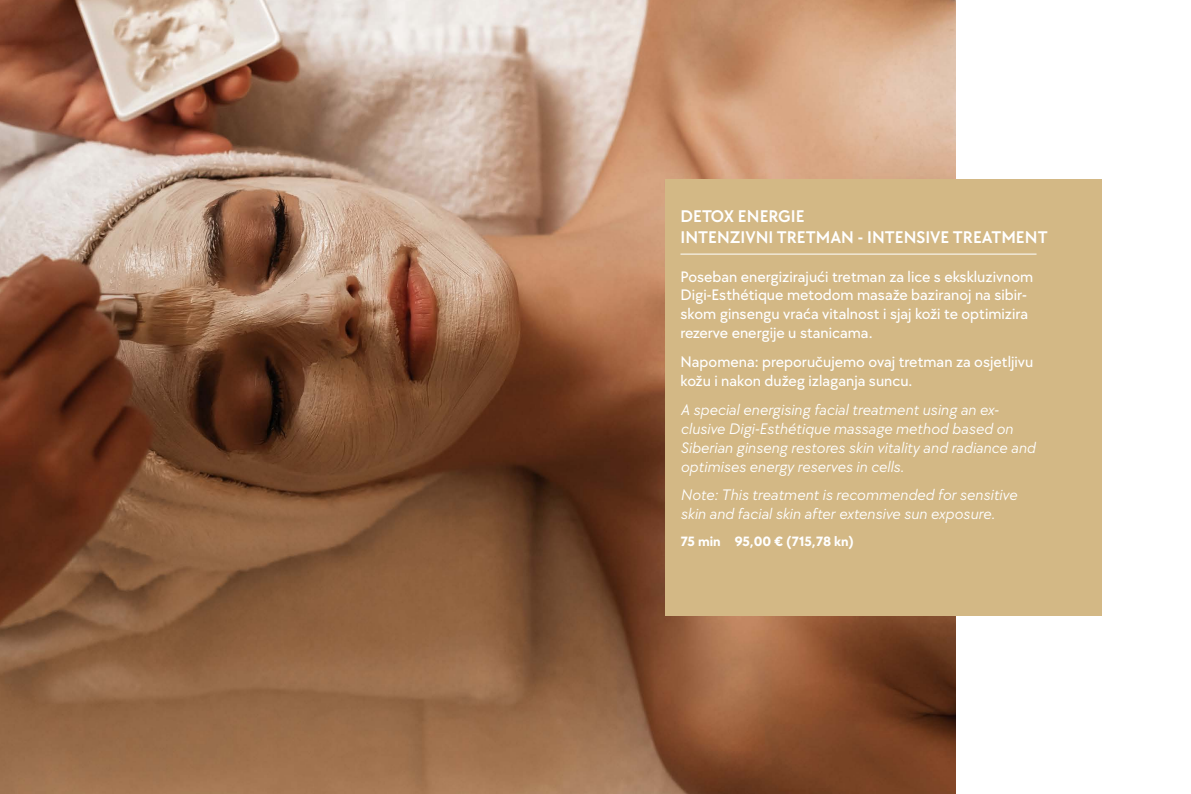
<style>
.page{position:relative;width:1191px;height:794px;background:#fff}
.page>*{position:absolute;margin:0;border:0;box-sizing:border-box;transform-origin:0 0}
.t1{font:600 17.5px/21px "TT Chocolates";color:#fff}
.t2{font:italic 15.75px/18.9px "TT Chocolates";color:#fff}
.t3{font:500 15.75px/18.9px "TT Chocolates";color:#fff}
.t4{font:700 14px "TT Chocolates";color:#fff}
</style>
<div class="page">
<img style="left:0;top:0;width:955px;height:794px">
<div style="left:665px;top:179px;width:436px;height:436px;background:#d3b885"></div>
<hr style="left:680px;top:254px;width:356px;height:1px;background:#fff">
<p class="t1" style="left:680px;top:205px;width:369px">DETOX ENERGIE<br>INTENZIVNI TRETMAN - INTENSIVE TREATMENT</p>
<p class="t3" style="left:680px;top:266px;width:354px">Poseban energizirajući tretman za lice s ekskluzivnom Digi-Esthétique metodom masaže baziranoj na sibir&shy;skom ginsengu vraća vitalnost i sjaj koži te optimizira rezerve energije u stanicama.</p>
<p class="t3" style="left:680px;top:352px;width:354px">Napomena: preporučujemo ovaj tretman za osjetljivu kožu i nakon dužeg izlaganja suncu.</p>
<p class="t2" style="left:680px;top:399px;width:356px">A special energising facial treatment using an ex&shy;clusive Digi-Esthétique massage method based on Siberian ginseng restores skin vitality and radiance and optimises energy reserves in cells.</p>
<p class="t2" style="left:680px;top:485px;width:338px">Note: This treatment is recommended for sensitive skin and facial skin after extensive sun exposure.</p>
<p class="t4" style="left:680px;top:531px;width:175px">75 min 95,00 € (715,78 kn)</p>
</div>
